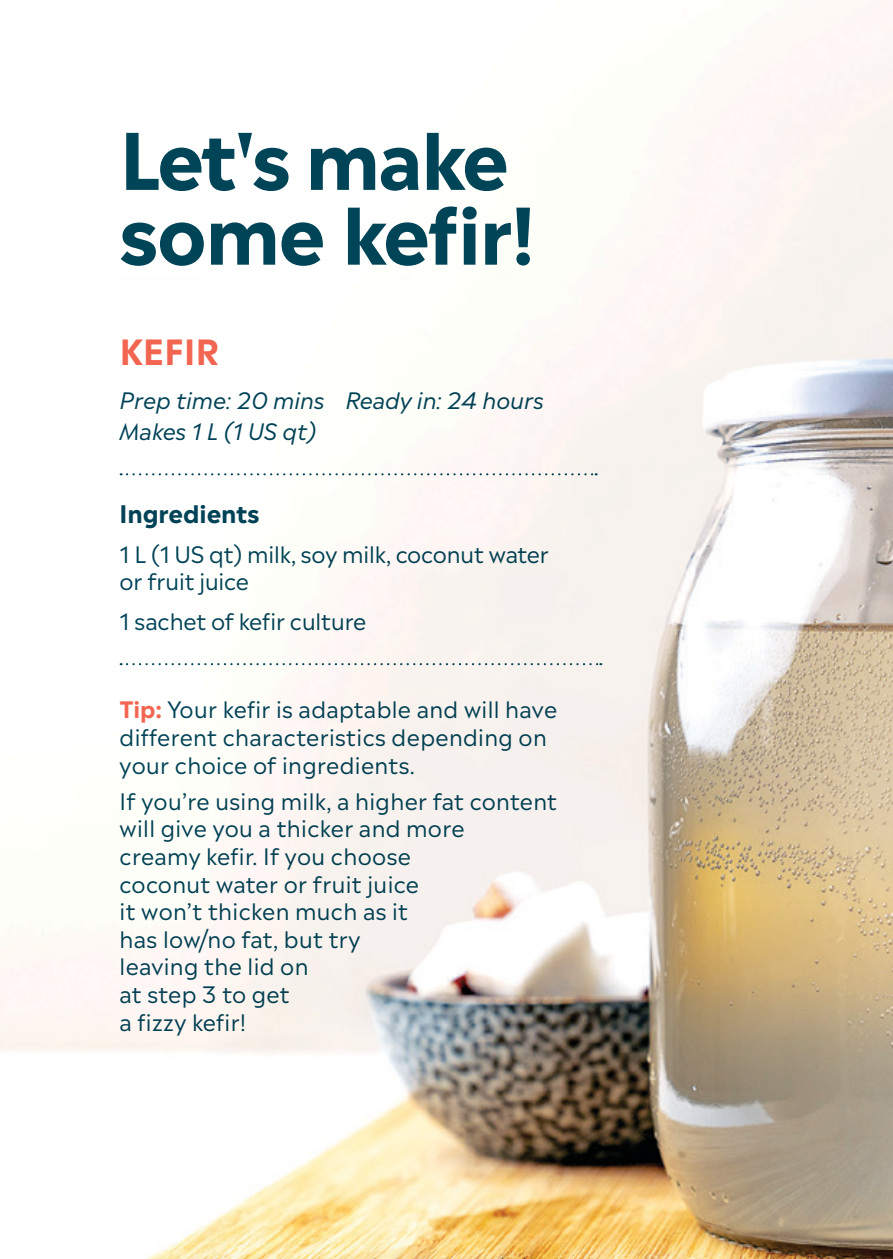
<style>
.page{position:relative;width:893px;height:1259px;background:#fff}
.page>*{position:absolute;margin:0;border:0;box-sizing:border-box;transform-origin:0 0}
.t1{font:700 77.1px/74.7px "Madera";letter-spacing:-.025em;color:#004457}
.t2{font:700 34.5px "Madera";letter-spacing:.01em;color:#f26651}
.t3{font:700 24px "Madera";letter-spacing:-.005em;color:#004257}
.t4{font:22.5px/27.6px "Madera";letter-spacing:.015em;color:#004257}
.t5{font:22.5px/27px "Madera";letter-spacing:-.005em;color:#004257}
.t6{font:italic 22.5px/30.9px "Madera";letter-spacing:-.005em;color:#004257}
.s1{font-weight:700;color:#f26651}
</style>
<div class="page">
<img style="left:0;top:0;width:893px;height:1259px">
<svg style="left:121px;top:473px;width:476px;height:2px"></svg>
<svg style="left:121px;top:663px;width:480px;height:2px"></svg>
<h1 class="t1" style="left:120px;top:114px;width:417px">Let's make some kefir!</h1>
<h2 class="t2" style="left:120px;top:321px;width:101px">KEFIR</h2>
<p class="t6" style="left:120px;top:382px;width:426px">Prep time: 20 mins Ready in: 24 hours<br>Makes 1 L (1 US qt)</p>
<p class="t3" style="left:120px;top:493px;width:141px">Ingredients</p>
<p class="t5" style="left:120px;top:538px;width:431px">1 L (1 US qt) milk, soy milk, coconut water or fruit juice</p>
<p class="t5" style="left:120px;top:605px;width:248px">1 sachet of kefir culture</p>
<p class="t4" style="left:120px;top:693px;width:439px"><span class="s1">Tip:</span> Your kefir is adaptable and will have different characteristics depending on your choice of ingredients.</p>
<p class="t4" style="left:120px;top:784px;width:439px">If you’re using milk, a higher fat content will give you a thicker and more<br>creamy kefir. If you choose<br>coconut water or fruit juice<br>it won’t thicken much as it<br>has low/no fat, but try<br>leaving the lid on<br>at step 3 to get<br>a fizzy kefir!</p>
</div>
